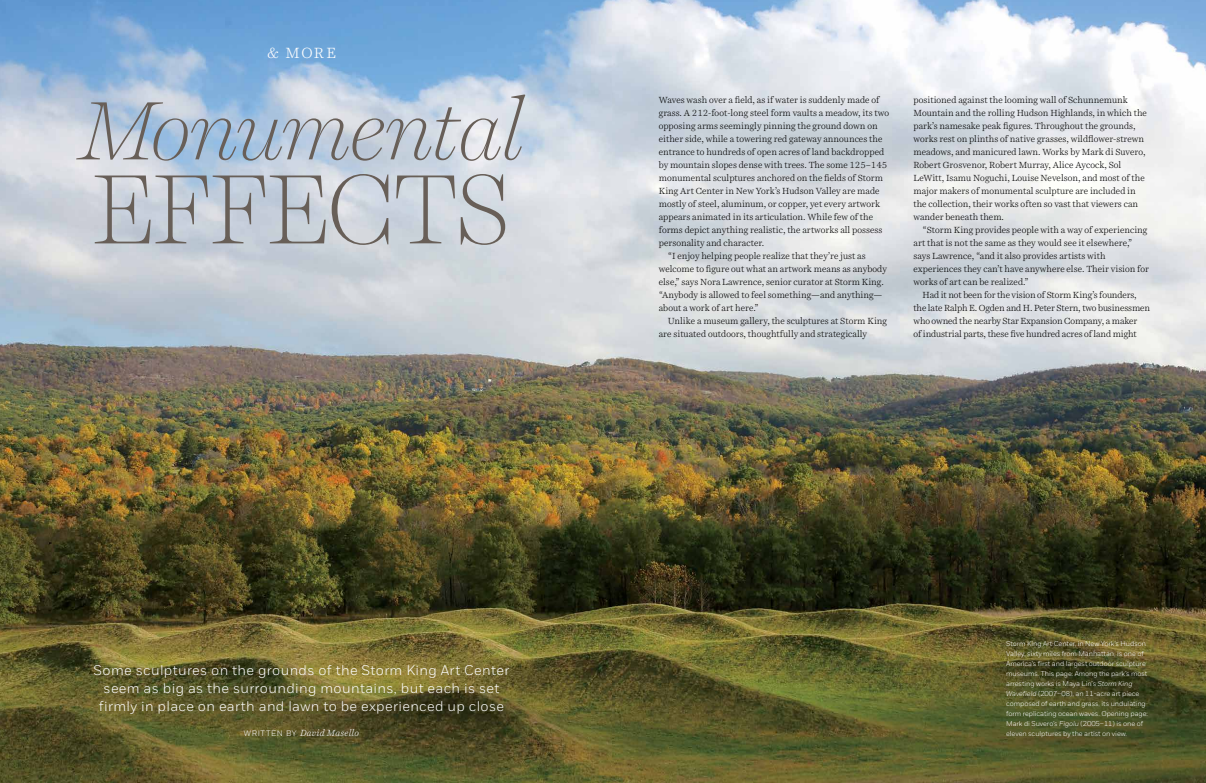
<style>
.page{position:relative;width:1206px;height:783px;background:#fff}
.page>*{position:absolute;margin:0;border:0;box-sizing:border-box;transform-origin:0 0}
.t1{font:100 100px "Harriet Display";letter-spacing:-.015em;color:#685f58}
.t2{font:italic 100 84px "Harriet Display";letter-spacing:-.025em;color:#685f58}
.t3{font:300 15px "Harriet Text";color:#fff}
.t4{font:300 14px/18px "Fort";letter-spacing:.025em;color:#fff;text-align:center}
.t5{font:300 9px/13px "Harriet Text";color:#000}
.t6{font:italic 300 9px "Harriet Text";letter-spacing:.025em;color:#fff}
.t7{font:300 7px/10px "Fort";letter-spacing:-.01em;color:#fff}
.s1{font-family:"Fort";font-style:normal;font-size:8px}
.s2{font-style:italic}
</style>
<div class="page">
<img style="left:612px;top:0;width:594px;height:783px">
<img style="left:0;top:0;width:612px;height:783px">
<h3 class="t3" style="left:268px;top:42px;width:70px">&amp; MORE</h3>
<h2 class="t2" style="left:80px;top:72px;width:445px">Monumental</h2>
<h1 class="t1" style="left:92px;top:139px;width:420px">EFFECTS</h1>
<h3 class="t4" style="left:94px;top:661px;width:417px">Some sculptures on the grounds of the Storm King Art Center seem as big as the surrounding mountains, but each is set firmly in place on earth and lawn to be experienced up close</h3>
<p class="t6" style="left:244px;top:727px;width:117px"><span class="s1">WRITTEN BY</span> David Masello</p>
<p class="t5" style="left:659px;top:93px;width:222px">Waves wash over a field, as if water is suddenly made of</p>
<p class="t5" style="left:659px;top:106px;width:232px">grass. A 212-foot-long steel form vaults a meadow, its two</p>
<p class="t5" style="left:659px;top:119px;width:220px">opposing arms seemingly pinning the ground down on</p>
<p class="t5" style="left:659px;top:132px;width:225px">either side, while a towering red gateway announces the</p>
<p class="t5" style="left:659px;top:145px;width:227px">entrance to hundreds of open acres of land backdropped</p>
<p class="t5" style="left:659px;top:158px;width:230px">by mountain slopes dense with trees. The some 125–145</p>
<p class="t5" style="left:659px;top:171px;width:226px">monumental sculptures anchored on the fields of Storm</p>
<p class="t5" style="left:659px;top:184px;width:222px">King Art Center in New York’s Hudson Valley are made</p>
<p class="t5" style="left:659px;top:197px;width:223px">mostly of steel, aluminum, or copper, yet every artwork</p>
<p class="t5" style="left:659px;top:210px;width:216px">appears animated in its articulation. While few of the</p>
<p class="t5" style="left:659px;top:223px;width:225px">forms depict anything realistic, the artworks all possess</p>
<p class="t5" style="left:659px;top:236px;width:107px">personality and character.</p>
<p class="t5" style="left:668px;top:249px;width:199px">“I enjoy helping people realize that they’re just as</p>
<p class="t5" style="left:659px;top:262px;width:230px">welcome to figure out what an artwork means as anybody</p>
<p class="t5" style="left:659px;top:275px;width:227px">else,” says Nora Lawrence, senior curator at Storm King.</p>
<p class="t5" style="left:659px;top:288px;width:225px">“Anybody is allowed to feel something—and anything—</p>
<p class="t5" style="left:659px;top:301px;width:102px">about a work of art here.”</p>
<p class="t5" style="left:668px;top:314px;width:221px">Unlike a museum gallery, the sculptures at Storm King</p>
<p class="t5" style="left:659px;top:327px;width:210px">are situated outdoors, thoughtfully and strategically</p>
<p class="t5" style="left:914px;top:93px;width:235px">positioned against the looming wall of Schunnemunk Mountain and the rolling Hudson Highlands, in which the park’s namesake peak figures. Throughout the grounds, works rest on plinths of native grasses, wildflower-strewn meadows, and manicured lawn. Works by Mark di Suvero, Robert Grosvenor, Robert Murray, Alice Aycock, Sol LeWitt, Isamu Noguchi, Louise Nevelson, and most of the major makers of monumental sculpture are included in the collection, their works often so vast that viewers can wander beneath them.</p>
<p class="t5" style="left:914px;top:223px;width:237px;text-indent:9px">“Storm King provides people with a way of experiencing art that is not the same as they would see it elsewhere,” says Lawrence, “and it also provides artists with experiences they can’t have anywhere else. Their vision for works of art can be realized.”</p>
<p class="t5" style="left:914px;top:288px;width:238px;text-indent:9px">Had it not been for the vision of Storm King’s founders, the late Ralph E. Ogden and H. Peter Stern, two businessmen who owned the nearby Star Expansion Company, a maker<br>of industrial parts, these five hundred acres of land might</p>
<p class="t7" style="left:1006px;top:639px;width:143px">Storm King Art Center, in New York’s Hudson Valley, sixty miles from Manhattan, is one of America’s first and largest outdoor sculpture museums. This page: Among the park’s most arresting works is Maya Lin’s <span class="s2">Storm King Wavefield</span> (2007–08), an 11-acre art piece composed of earth and grass, its undulating form replicating ocean waves. Opening page:<br>Mark di Suvero’s <span class="s2">Figolu</span> (2005–11) is one of eleven sculptures by the artist on view.</p>
</div>
